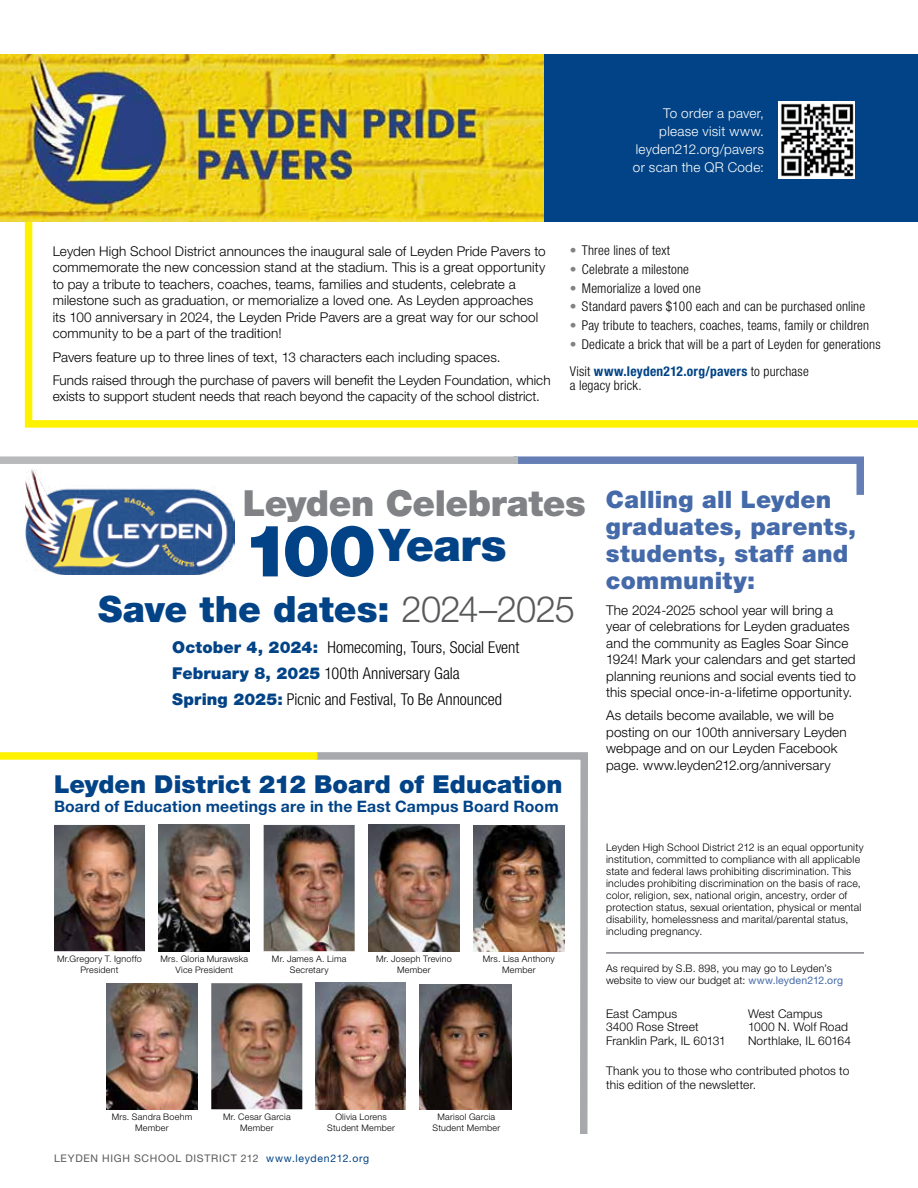
<style>
.page{position:relative;width:918px;height:1188px;background:#fff}
.page>*{position:absolute;margin:0;border:0;box-sizing:border-box;transform-origin:0 0}
.t1{font:900 45px "Helvetica Neue LT Std";letter-spacing:-.01em;color:#014386}
.t2{font:900 36.3px "Helvetica Neue LT Std";color:#014386}
.t3{font:900 36px "Helvetica Neue LT Std";letter-spacing:-.01em;color:#808285}
.t4{font:900 24.75px "Helvetica Neue LT Std";color:#014386}
.t5{font:900 24px/27px "Helvetica Neue LT Std";letter-spacing:.01em;color:#456aa9}
.t6{font:300 condensed 16.35px/26px "Helvetica Neue LT Std";letter-spacing:-.005em;color:#000}
.t7{font:700 15.75px "Helvetica Neue LT Std";letter-spacing:.015em;color:#014386}
.t8{font:300 13.5px/16.5px "Helvetica Neue LT Std";letter-spacing:.01em;color:#000}
.t9{font:300 condensed 13.5px/27px "Helvetica Neue LT Std";letter-spacing:.015em;color:#000}
.t10{font:300 13.5px/18px "Helvetica Neue LT Std";letter-spacing:.02em;color:#fff;text-align:right}
.t11{font:300 12px/13.5px "Helvetica Neue LT Std";letter-spacing:.015em;color:#000}
.t12{font:300 10.5px/12px "Helvetica Neue LT Std";letter-spacing:.02em;color:#000}
.t13{font:10.5px "Helvetica Neue LT Std";letter-spacing:.065em;color:#58595b}
.t14{font:300 9px/10.5px "Helvetica Neue LT Std";letter-spacing:.025em;color:#000;text-align:center}
.s1{color:#808285}
.s2{font-weight:700;color:#014386}
.s3{font-size:72px}
.s4{font-weight:300;color:#58595b}
.s5{font-weight:900;font-stretch:normal;color:#014386}
.s6{color:#014386}
.s7{font-weight:400;color:#456aa9}
</style>
<div class="page">
<svg style="left:21px;top:221px;width:897px;height:207px"></svg>
<svg style="left:310px;top:752px;width:278px;height:382px"></svg>
<hr style="left:606px;top:952px;width:258px;height:2px;background:#808285">
<img style="left:54px;top:825px;width:91px;height:126px">
<img style="left:211px;top:983px;width:91px;height:126px">
<img style="left:368px;top:825px;width:92px;height:126px">
<img style="left:473px;top:825px;width:91px;height:126px">
<img style="left:106px;top:983px;width:91px;height:126px">
<img style="left:264px;top:825px;width:91px;height:126px">
<img style="left:159px;top:825px;width:91px;height:126px">
<img style="left:316px;top:982px;width:90px;height:127px">
<img style="left:420px;top:984px;width:92px;height:125px">
<div style="left:0;top:752px;width:318px;height:8px;background:#fff200"></div>
<img style="left:0;top:54px;width:545px;height:167px">
<div style="left:545px;top:54px;width:373px;height:167px;background:#014386"></div>
<img style="left:779px;top:102px;width:76px;height:76px">
<svg style="left:518px;top:456px;width:346px;height:39px"></svg>
<div style="left:0;top:456px;width:518px;height:8px;background:#b8babc"></div>
<img style="left:26px;top:469px;width:208px;height:106px">
<p class="t10" style="left:633px;top:104px;width:133px">To order a paver, please visit www. leyden212.org/pavers or scan the QR Code:</p>
<p class="t8" style="left:53px;top:242px;width:495px">Leyden High School District announces the inaugural sale of Leyden Pride Pavers to commemorate the new concession stand at the stadium. This is a great opportunity to pay a tribute to teachers, coaches, teams, families and students, celebrate a milestone such as graduation, or memorialize a loved one. As Leyden approaches its 100 anniversary in 2024, the Leyden Pride Pavers are a great way for our school community to be a part of the tradition!</p>
<p class="t8" style="left:53px;top:345px;width:499px;line-height:23.2px">Pavers feature up to three lines of text, 13 characters each including spaces.<br>Funds raised through the purchase of pavers will benefit the Leyden Foundation, which</p>
<p class="t8" style="left:53px;top:388px;width:489px">exists to support student needs that reach beyond the capacity of the school district.</p>
<p class="t9" style="left:570px;top:236px;width:102px"><span class="s1">•</span> Three lines of text</p>
<p class="t9" style="left:570px;top:255px;width:121px"><span class="s1">•</span> Celebrate a milestone</p>
<p class="t9" style="left:570px;top:274px;width:133px"><span class="s1">•</span> Memorialize a loved one</p>
<p class="t9" style="left:570px;top:293px;width:297px"><span class="s1">•</span> Standard pavers $100 each and can be purchased online</p>
<p class="t9" style="left:570px;top:312px;width:301px"><span class="s1">•</span> Pay tribute to teachers, coaches, teams, family or children</p>
<p class="t9" style="left:570px;top:331px;width:312px"><span class="s1">•</span> Dedicate a brick that will be a part of Leyden for generations<br>Visit <span class="s2">www.leyden212.org/pavers</span> to purchase</p>
<p class="t9" style="left:570px;top:371px;width:73px">a legacy brick.</p>
<h3 class="t3" style="left:243px;top:482px;width:345px">Leyden Celebrates</h3>
<h1 class="t1" style="left:243px;top:519px;width:265px"><span class="s3">100</span>Years</h1>
<h3 class="t5" style="left:606px;top:485px;width:252px">Calling all Leyden graduates, parents, students, staff and community:</h3>
<h2 class="t2" style="left:98px;top:587px;width:478px">Save the dates: <span class="s4">2024–2025</span></h2>
<p class="t8" style="left:606px;top:601px;width:251px">The 2024-2025 school year will bring a year of celebrations for Leyden graduates and the community as Eagles Soar Since 1924! Mark your calendars and get started planning reunions and social events tied to this special once-in-a-lifetime opportunity.</p>
<p class="t8" style="left:606px;top:707px;width:242px">As details become available, we will be posting on our 100th anniversary Leyden webpage and on our Leyden Facebook page. www.leyden212.org/anniversary</p>
<p class="t6" style="left:172px;top:634px;width:349px"><span class="s5">October 4, 2024:</span> Homecoming, Tours, Social Event<br><span class="s5">February 8, 2025</span> 100th Anniversary Gala<br><span class="s5">Spring 2025:</span> Picnic and Festival, To Be Announced</p>
<h3 class="t4" style="left:54px;top:770px;width:510px">Leyden District 212 Board of Education</h3>
<p class="t7" style="left:54px;top:797px;width:506px">Board of Education meetings are in the East Campus Board Room</p>
<p class="t14" style="left:57px;top:954px;width:86px">Mr.Gregory T. Ignoffo<br>President</p>
<p class="t14" style="left:161px;top:954px;width:89px">Mrs. Gloria Murawska<br>Vice President</p>
<p class="t14" style="left:272px;top:954px;width:76px">Mr. James A. Lima<br>Secretary</p>
<p class="t14" style="left:376px;top:954px;width:77px">Mr. Joseph Trevino<br>Member</p>
<p class="t14" style="left:483px;top:954px;width:73px">Mrs. Lisa Anthony<br>Member</p>
<p class="t14" style="left:112px;top:1112px;width:82px">Mrs. Sandra Boehm<br>Member</p>
<p class="t14" style="left:223px;top:1112px;width:69px">Mr. Cesar Garcia<br>Member</p>
<p class="t14" style="left:327px;top:1112px;width:69px">Olivia Lorens<br>Student Member</p>
<p class="t14" style="left:433px;top:1112px;width:69px">Marisol Garcia<br>Student Member</p>
<p class="t13" style="left:54px;top:1152px;width:317px">LEYDEN HIGH SCHOOL DISTRICT 212 <span class="s6">www.leyden212.org</span></p>
<p class="t12" style="left:606px;top:841px;width:259px">Leyden High School District 212 is an equal opportunity institution, committed to compliance with all applicable state and federal laws prohibiting discrimination. This includes prohibiting discrimination on the basis of race, color, religion, sex, national origin, ancestry, order of protection status, sexual orientation, physical or mental disability, homelessness and marital/parental status, including pregnancy.</p>
<p class="t12" style="left:606px;top:963px;width:239px;line-height:11.2px">As required by S.B. 898, you may go to Leyden’s website to view our budget at: <span class="s7">www.leyden212.org</span></p>
<p class="t11" style="left:606px;top:1006px;width:121px">East Campus<br>3400 Rose Street<br>Franklin Park, IL 60131</p>
<p class="t11" style="left:748px;top:1006px;width:105px">West Campus<br>1000 N. Wolf Road<br>Northlake, IL 60164</p>
<p class="t11" style="left:606px;top:1064px;width:245px">Thank you to those who contributed photos to this edition of the newsletter.</p>
</div>
